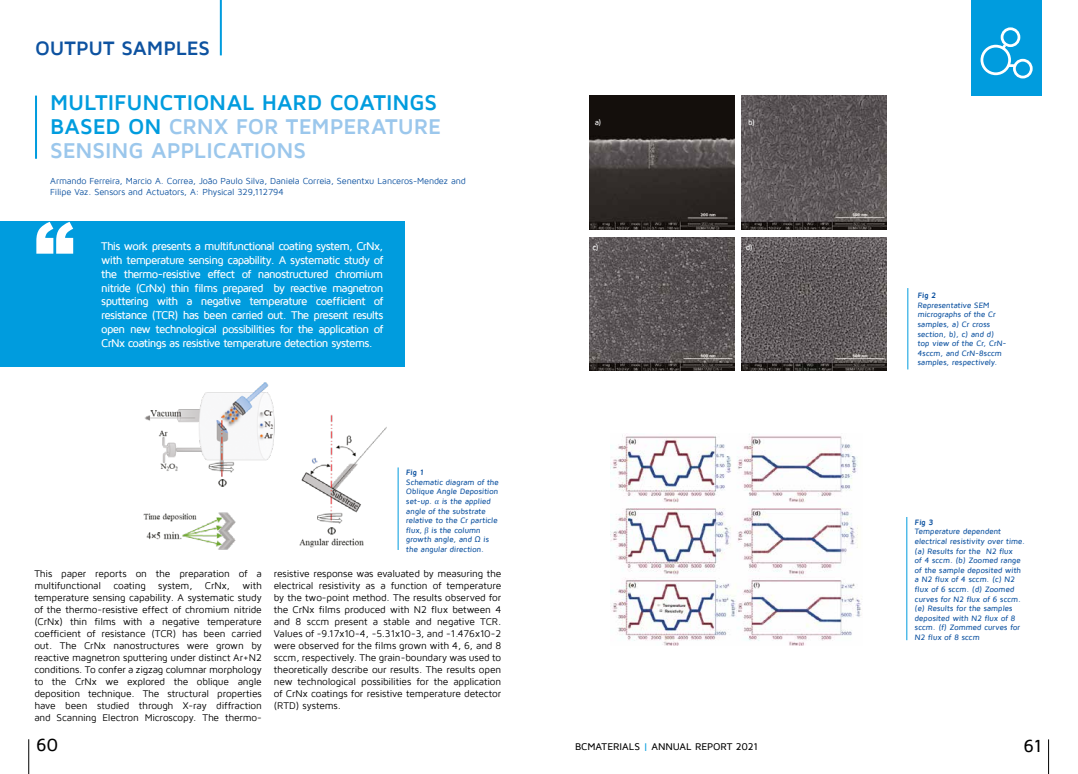
<style>
.page{position:relative;width:1078px;height:774px;background:#fff}
.page>*{position:absolute;margin:0;border:0;box-sizing:border-box;transform-origin:0 0}
.t1{font:900 80px "Arial";color:#fff}
.t2{font:700 22px/24px "Maven Pro";letter-spacing:-.005em;color:#9bc7ec}
.t3{font:700 20px "Maven Pro";letter-spacing:-.005em;color:#0d52a0}
.t4{font:500 18px "Maven Pro";color:#000}
.t5{font:500 11.5px/13.8px "Maven Pro";letter-spacing:-.065em;color:#fff;text-align:justify}
.t6{font:10px/12px "Maven Pro";letter-spacing:-.01em;color:#000;text-align:justify}
.t7{font:500 10px "Maven Pro";color:#000}
.t8{font:9px/10.8px "Maven Pro";letter-spacing:-.015em;color:#0d52a0}
.t9{font:500 8px/9.6px "Maven Pro";color:#0d52a0}
.t10{font:700 8px "Maven Pro";color:#0d52a0}
.t11{font:500 8px "Maven Pro";color:#fff}
.s1{color:#009cde}
.s2{font-family:"Cambria";font-weight:400}
.s3{font-family:"Arial";font-weight:400}
</style>
<div class="page">
<hr style="left:220px;top:0;width:2px;height:55px;background:#009cde">
<hr style="left:1047px;top:739px;width:1px;height:35px;background:#000">
<hr style="left:28px;top:739px;width:1px;height:35px;background:#000">
<hr style="left:35px;top:96px;width:2px;height:63px;background:#009cde">
<div style="left:0;top:221px;width:404px;height:146px;background:#009cde"></div>
<hr style="left:907px;top:288px;width:1px;height:81px;background:#009cde">
<hr style="left:906px;top:517px;width:1px;height:123px;background:#009cde">
<img style="left:143px;top:382px;width:243px;height:168px">
<hr style="left:397px;top:467px;width:1px;height:83px;background:#009cde">
<img style="left:741px;top:96px;width:145px;height:133px">
<img style="left:589px;top:237px;width:145px;height:134px">
<img style="left:741px;top:237px;width:145px;height:134px">
<img style="left:589px;top:96px;width:145px;height:133px">
<img style="left:610px;top:434px;width:252px;height:211px">
<div style="left:971px;top:0;width:70px;height:96px;background:#009cde"></div>
<div style="left:980px;top:45px;width:30px;height:30px;border:3px solid #fff;border-radius:50%"></div>
<div style="left:1000px;top:27px;width:20px;height:20px;border:3px solid #fff;border-radius:50%"></div>
<div style="left:1012px;top:59px;width:20px;height:19px;border:3px solid #fff;border-radius:50%"></div>
<svg style="left:1007px;top:64px;width:7px;height:3px"></svg>
<svg style="left:999px;top:41px;width:9px;height:10px"></svg>
<h3 class="t3" style="left:35px;top:37px;width:177px">OUTPUT SAMPLES</h3>
<h2 class="t2" style="left:50px;top:91px;width:392px"><span class="s1">MULTIFUNCTIONAL HARD COATINGS<br>BASED ON</span> CRNX FOR TEMPERATURE<br>SENSING APPLICATIONS</h2>
<p class="t8" style="left:50px;top:176px;width:417px">Armando Ferreira, Marcio A. Correa, João Paulo Silva, Daniela Correia, Senentxu Lanceros-Mendez and<br>Filipe Vaz. Sensors and Actuators, A: Physical 329,112794</p>
<h1 class="t1" style="left:34px;top:193px;width:42px">“</h1>
<p class="t5" style="left:101px;top:239px;width:283px">This work presents a multifunctional coating system, CrNx, with temperature sensing capability. A systematic study of the thermo-resistive effect of nanostructured chromium nitride (CrNx) thin films prepared by reactive magnetron sputtering with a negative temperature coefficient of resistance (TCR) has been carried out. The present results open new technological possibilities for the application of CrNx coatings as resistive temperature detection systems.</p>
<p class="t10" style="left:406px;top:468px;width:20px">Fig 1</p>
<p class="t9" style="left:406px;top:477px;width:95px">Schematic diagram of the<br>Oblique Angle Deposition set-up. <span class="s2">α</span>is the applied angle of the substrate relative to the Cr particle flux, <span class="s2">β</span>is the column growth angle, and <span class="s3">Ω</span> is the angular direction.</p>
<p class="t6" style="left:34px;top:568px;width:229px">This paper reports on the preparation of a multifunctional coating system, CrNx, with temperature sensing capability. A systematic study of the thermo-resistive effect of chromium nitride (CrNx) thin films with a negative temperature coefficient of resistance (TCR) has been carried out. The CrNx nanostructures were grown by reactive magnetron sputtering under distinct Ar+N2 conditions. To confer a zigzag columnar morphology to the CrNx we explored the oblique angle deposition technique. The structural properties have been studied through X-ray diffraction and Scanning Electron Microscopy. The thermo-</p>
<p class="t6" style="left:274px;top:567px;width:229px">resistive response was evaluated by measuring the electrical resistivity as a function of temperature by the two-point method. The results observed for the CrNx films produced with N2 flux between 4 and 8 sccm present a stable and negative TCR.<br>Values of -9.17x10-4, -5.31x10-3, and -1.476x10-2 were observed for the films grown with 4, 6, and 8 sccm, respectively. The grain-boundary was used to theoretically describe our results. The results open new technological possibilities for the application of CrNx coatings for resistive temperature detector (RTD) systems.</p>
<p class="t11" style="left:594px;top:118px;width:8px">a)</p>
<p class="t11" style="left:747px;top:118px;width:8px">b)</p>
<p class="t11" style="left:592px;top:243px;width:8px">c)</p>
<p class="t11" style="left:745px;top:243px;width:8px">d)</p>
<p class="t10" style="left:917px;top:291px;width:21px">Fig 2</p>
<p class="t9" style="left:917px;top:300px;width:91px">Representative SEM micrographs of the Cr samples, a) Cr cross section, b), c) and d) top view of the Cr, CrN-<br>4sccm, and CrN-8sccm samples, respectively.</p>
<p class="t10" style="left:914px;top:518px;width:21px">Fig 3</p>
<p class="t9" style="left:914px;top:527px;width:112px">Temperature dependent electrical resistivity over time. (a) Results for the N2 flux<br>of 4 sccm. (b) Zoomed range of the sample deposited with a N2 flux of 4 sccm. (c) N2 flux of 6 sccm. (d) Zoomed curves for N2 flux of 6 sccm. (e) Results for the samples deposited with N2 flux of 8 sccm. (f) Zommed curves for<br>N2 flux of 8 sccm</p>
<h3 class="t4" style="left:36px;top:735px;width:24px">60</h3>
<p class="t7" style="left:575px;top:742px;width:184px">BCMATERIALS <span class="s1">|</span> ANNUAL REPORT 2021</p>
<h3 class="t4" style="left:1023px;top:736px;width:20px">61</h3>
</div>
